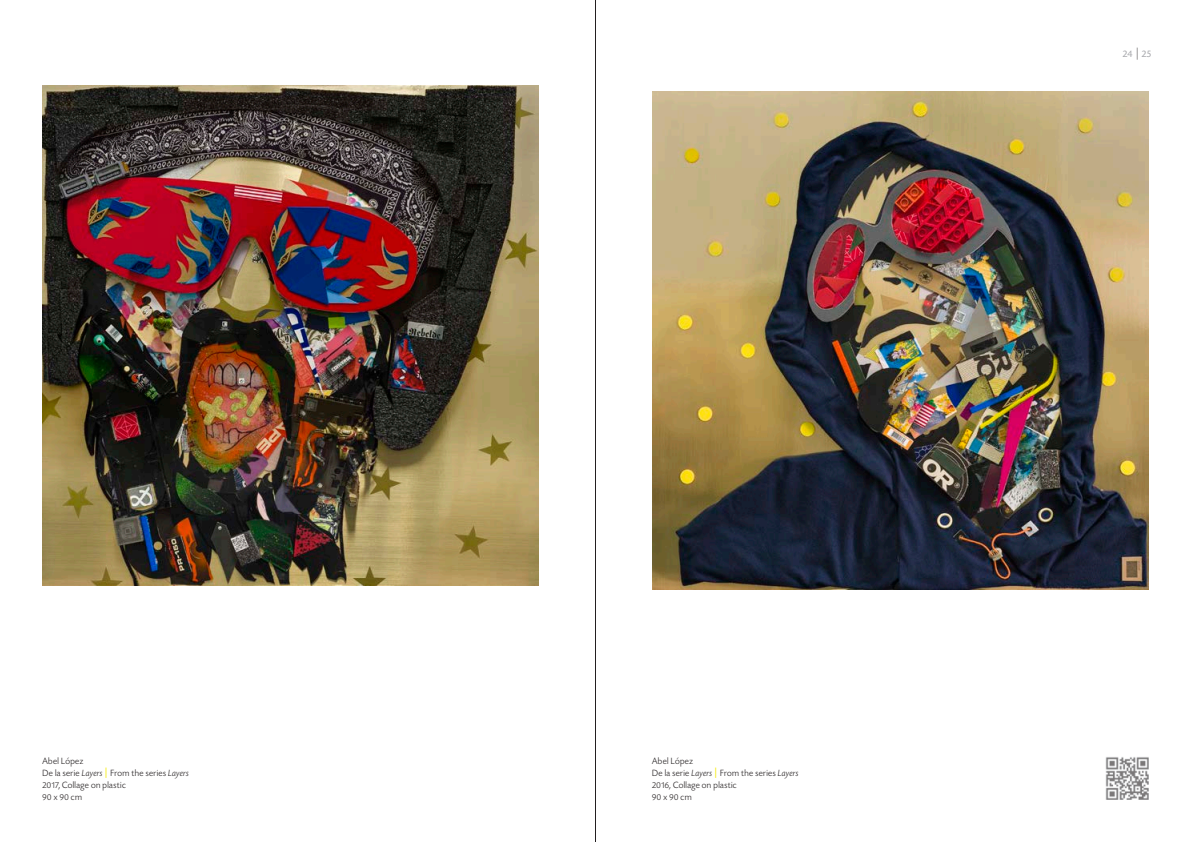
<style>
.page{position:relative;width:1191px;height:842px;background:#fff}
.page>*{position:absolute;margin:0;border:0;box-sizing:border-box;transform-origin:0 0}
.t1{font:10px "Today SHOP";color:#a8a9ad}
.pies_de_obras{font:300 9.5px "Today SHOP";letter-spacing:.04em;color:#231f20}
.pies_de_obras-2{font:300 9px "Today SHOP";letter-spacing:.05em;color:#231f20}
.s1{font-style:italic}
.s2{font-family:"Lato";font-weight:400;font-size:11px;color:#f4eb0a}
.s3{font-size:9px}
.s4{font-size:9.5px}
.s5{font-family:"Zona Pro";font-weight:100;font-size:13px;color:#231f20}
</style>
<div class="page">
<img style="left:1106px;top:757px;width:42px;height:42px">
<img style="left:43px;top:85px;width:496px;height:501px">
<img style="left:652px;top:92px;width:496px;height:497px">
<hr style="left:595px;top:0;width:1px;height:842px;background:#231f20">
<p class="pies_de_obras" style="left:43px;top:756px;width:42px">Abel López</p>
<p class="pies_de_obras" style="left:43px;top:768px;width:148px">De la serie <span class="s1">Layers</span> <span class="s2">|</span> From the series <span class="s1">Layers</span></p>
<p class="pies_de_obras" style="left:43px;top:780px;width:85px"><span class="s3">2017</span>, Collage on plastic</p>
<p class="pies_de_obras-2" style="left:43px;top:792px;width:41px">90 <span class="s4">x</span> 90 <span class="s4">cm</span></p>
<p class="pies_de_obras" style="left:652px;top:756px;width:42px">Abel López</p>
<p class="pies_de_obras" style="left:652px;top:768px;width:148px">De la serie <span class="s1">Layers</span> <span class="s2">|</span> From the series <span class="s1">Layers</span></p>
<p class="pies_de_obras" style="left:652px;top:780px;width:86px"><span class="s3">2016</span>, Collage on plastic</p>
<p class="pies_de_obras-2" style="left:652px;top:792px;width:41px">90 <span class="s4">x</span> 90 <span class="s4">cm</span></p>
<p class="t1" style="left:1123px;top:49px;width:30px">24 <span class="s5">|</span>25</p>
</div>
